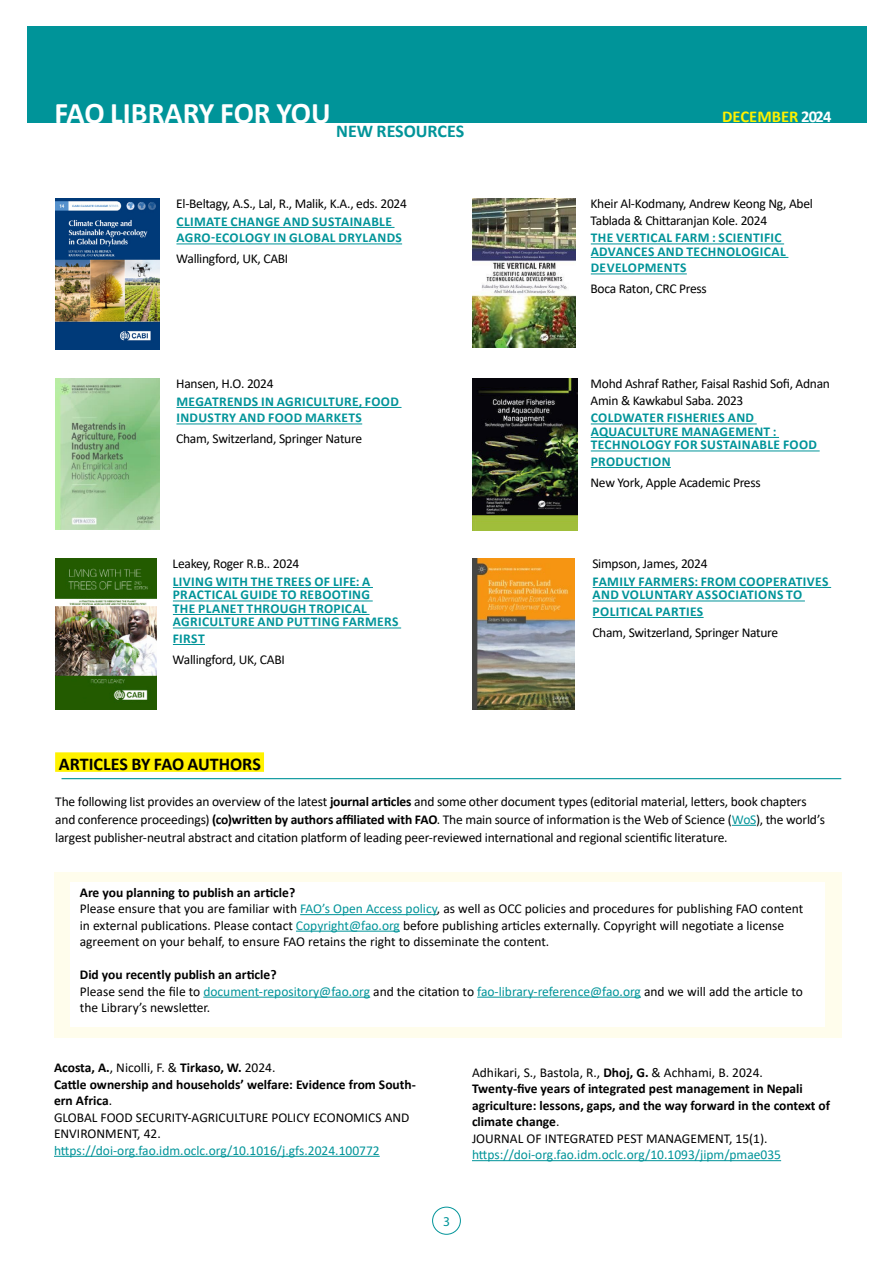
<style>
.page{position:relative;width:893px;height:1263px;background:#fff}
.page>*{position:absolute;margin:0;border:0;box-sizing:border-box;transform-origin:0 0}
.t1{font:700 30px "Calibri";color:#fff}
.t2{font:700 18px "Calibri";color:#000}
.t3{font:700 18px "Calibri";color:#009499}
.t4{font:700 16.5px "Calibri";color:#fff200}
.t5{font:13.5px/16.5px "Calibri";letter-spacing:-.015em;color:#000}
.t6{font:700 13.5px/13.5px "Calibri";letter-spacing:.025em;color:#009499}
.t7{font:700 13.5px/16.5px "Calibri";color:#000}
.t8{font:13.5px "Calibri";color:#009499}
.t9{font:13.5px "Myriad Pro";color:#009499}
.s1{color:#fff}
.s2{font-weight:700}
.s3{color:#009499}
.s4{font-weight:400}
</style>
<div class="page">
<div style="left:27px;top:26px;width:839px;height:97px;background:#009499"></div>
<div style="left:432px;top:1207px;width:29px;height:28px;border:1px solid #009499;border-radius:50%"></div>
<div style="left:54px;top:872px;width:787px;height:165px;background:#fffdec"></div>
<hr style="left:62px;top:778px;width:779px;height:1px;background:#009499">
<div style="left:55px;top:752px;width:209px;height:20px;background:#fff200"></div>
<svg style="left:732px;top:825px;width:24px;height:1px"></svg>
<div style="left:71px;top:882px;width:754px;height:144px;background:#fff"></div>
<hr style="left:300px;top:914px;width:137px;height:1px;background:#009499">
<hr style="left:296px;top:931px;width:104px;height:1px;background:#009499">
<hr style="left:203px;top:997px;width:167px;height:1px;background:#009499">
<hr style="left:477px;top:997px;width:164px;height:1px;background:#009499">
<img style="left:55px;top:378px;width:104px;height:152px">
<hr style="left:176px;top:407px;width:225px;height:1px;background:#009499">
<hr style="left:176px;top:423px;width:186px;height:1px;background:#009499">
<img style="left:472px;top:198px;width:104px;height:150px">
<hr style="left:591px;top:243px;width:193px;height:1px;background:#009499">
<hr style="left:591px;top:257px;width:197px;height:1px;background:#009499">
<hr style="left:591px;top:273px;width:96px;height:1px;background:#009499">
<img style="left:55px;top:558px;width:101px;height:152px">
<hr style="left:173px;top:587px;width:200px;height:1px;background:#009499">
<hr style="left:173px;top:600px;width:200px;height:1px;background:#009499">
<hr style="left:173px;top:614px;width:197px;height:1px;background:#009499">
<hr style="left:173px;top:627px;width:228px;height:1px;background:#009499">
<hr style="left:173px;top:644px;width:32px;height:1px;background:#009499">
<img style="left:472px;top:378px;width:105px;height:152px">
<hr style="left:591px;top:423px;width:166px;height:1px;background:#009499">
<hr style="left:591px;top:437px;width:188px;height:1px;background:#009499">
<hr style="left:591px;top:450px;width:229px;height:1px;background:#009499">
<hr style="left:591px;top:467px;width:80px;height:1px;background:#009499">
<img style="left:472px;top:558px;width:102px;height:152px">
<hr style="left:593px;top:587px;width:238px;height:1px;background:#009499">
<hr style="left:593px;top:600px;width:212px;height:1px;background:#009499">
<hr style="left:593px;top:617px;width:111px;height:1px;background:#009499">
<hr style="left:54px;top:1156px;width:326px;height:1px;background:#009499">
<hr style="left:472px;top:1160px;width:309px;height:1px;background:#009499">
<hr style="left:176px;top:227px;width:219px;height:1px;background:#009499">
<hr style="left:176px;top:243px;width:226px;height:1px;background:#009499">
<img style="left:55px;top:198px;width:104px;height:152px">
<h1 class="t1" style="left:55px;top:92px;width:278px">FAO LIBRARY FOR YOU</h1>
<h2 class="t3" style="left:336px;top:118px;width:129px">NEW RESOURCES</h2>
<p class="t5" style="left:176px;top:195px;width:232px">El-Beltagy, A.S., Lal, R., Malik, K.A., eds. 2024</p>
<p class="t6" style="left:176px;top:213px;width:227px;line-height:16.5px">CLIMATE CHANGE AND SUSTAINABLE<br>AGRO-ECOLOGY IN GLOBAL DRYLANDS</p>
<p class="t5" style="left:176px;top:250px;width:114px">Wallingford, UK, CABI</p>
<p class="t5" style="left:176px;top:375px;width:99px">Hansen, H.O. 2024</p>
<p class="t6" style="left:176px;top:393px;width:224px;line-height:16.5px">MEGATRENDS IN AGRICULTURE, FOOD<br>INDUSTRY AND FOOD MARKETS</p>
<p class="t5" style="left:176px;top:430px;width:187px">Cham, Switzerland, Springer Nature</p>
<p class="t5" style="left:173px;top:555px;width:128px">Leakey, Roger R.B.. 2024</p>
<p class="t6" style="left:173px;top:574px;width:227px">LIVING WITH THE TREES OF LIFE: A<br>PRACTICAL GUIDE TO REBOOTING<br>THE PLANET THROUGH TROPICAL<br>AGRICULTURE AND PUTTING FARMERS</p>
<p class="t6" style="left:173px;top:631px;width:33px">FIRST</p>
<p class="t5" style="left:173px;top:651px;width:114px">Wallingford, UK, CABI</p>
<p class="t4" style="left:722px;top:104px;width:111px">DECEMBER <span class="s1">2024</span></p>
<p class="t5" style="left:590px;top:195px;width:224px">Kheir Al-Kodmany, Andrew Keong Ng, Abel<br>Tablada &amp; Chittaranjan Kole. 2024</p>
<p class="t6" style="left:591px;top:231px;width:196px">THE VERTICAL FARM : SCIENTIFIC<br>ADVANCES AND TECHNOLOGICAL</p>
<p class="t6" style="left:591px;top:261px;width:97px">DEVELOPMENTS</p>
<p class="t5" style="left:590px;top:280px;width:118px">Boca Raton, CRC Press</p>
<p class="t5" style="left:590px;top:375px;width:241px">Mohd Ashraf Rather, Faisal Rashid Sofi, Adnan<br>Amin &amp; Kawkabul Saba. 2023</p>
<p class="t6" style="left:591px;top:411px;width:228px">COLDWATER FISHERIES AND<br>AQUACULTURE MANAGEMENT :<br>TECHNOLOGY FOR SUSTAINABLE FOOD</p>
<p class="t6" style="left:591px;top:454px;width:81px">PRODUCTION</p>
<p class="t5" style="left:590px;top:474px;width:172px">New York, Apple Academic Press</p>
<p class="t5" style="left:592px;top:555px;width:117px">Simpson, James, 2024</p>
<p class="t6" style="left:593px;top:574px;width:237px">FAMILY FARMERS: FROM COOPERATIVES<br>AND VOLUNTARY ASSOCIATIONS TO</p>
<p class="t6" style="left:593px;top:604px;width:112px">POLITICAL PARTIES</p>
<p class="t5" style="left:592px;top:624px;width:187px">Cham, Switzerland, Springer Nature</p>
<h2 class="t2" style="left:59px;top:751px;width:204px">ARTICLES BY FAO AUTHORS</h2>
<p class="t5" style="left:55px;top:792px;width:771px;line-height:18px">The following list provides an overview of the latest <span class="s2">journal articles</span> and some other document types (editorial material, letters, book chapters and conference proceedings) <span class="s2">(co)written by authors affiliated with FAO</span>. The main source of information is the Web of Science (<span class="s3">WoS</span>), the world’s largest publisher-neutral abstract and citation platform of leading peer-reviewed international and regional scientific literature.</p>
<p class="t5" style="left:80px;top:883px;width:725px"><span class="s2">Are you planning to publish an article?<br></span>Please ensure that you are familiar with <span class="s3">FAO’s Open Access policy</span>, as well as OCC policies and procedures for publishing FAO content in external publications. Please contact <span class="s3">Copyright@fao.org</span> before publishing articles externally. Copyright will negotiate a license agreement on your behalf, to ensure FAO retains the right to disseminate the content.</p>
<p class="t5" style="left:80px;top:966px;width:725px"><span class="s2">Did you recently publish an article?<br></span>Please send the file to <span class="s3">document-repository@fao.org</span> and the citation to <span class="s3">fao-library-reference@fao.org</span> and we will add the article to the Library’s newsletter.</p>
<p class="t7" style="left:54px;top:1059px;width:363px">Acosta, A.<span class="s4">, Nicolli, F. &amp;</span> Tirkaso, W. <span class="s4">2024.<br></span>Cattle ownership and households’ welfare: Evidence from South&shy;ern Africa<span class="s4">.<br>GLOBAL FOOD SECURITY-AGRICULTURE POLICY ECONOMICS AND ENVIRONMENT, 42.</span></p>
<p class="t8" style="left:54px;top:1141px;width:327px">https://doi-org.fao.idm.oclc.org/10.1016/j.gfs.2024.100772</p>
<p class="t9" style="left:443px;top:1213px;width:8px">3</p>
<p class="t7" style="left:472px;top:1064px;width:360px"><span class="s4">Adhikari, S., Bastola, R.,</span> Dhoj, G. <span class="s4">&amp; Achhami, B. 2024.<br></span>Twenty-five years of integrated pest management in Nepali agriculture: lessons, gaps, and the way forward in the context of climate change<span class="s4">.<br>JOURNAL OF INTEGRATED PEST MANAGEMENT, 15(1).</span></p>
<p class="t8" style="left:472px;top:1145px;width:311px">https://doi-org.fao.idm.oclc.org/10.1093/jipm/pmae035</p>
</div>
